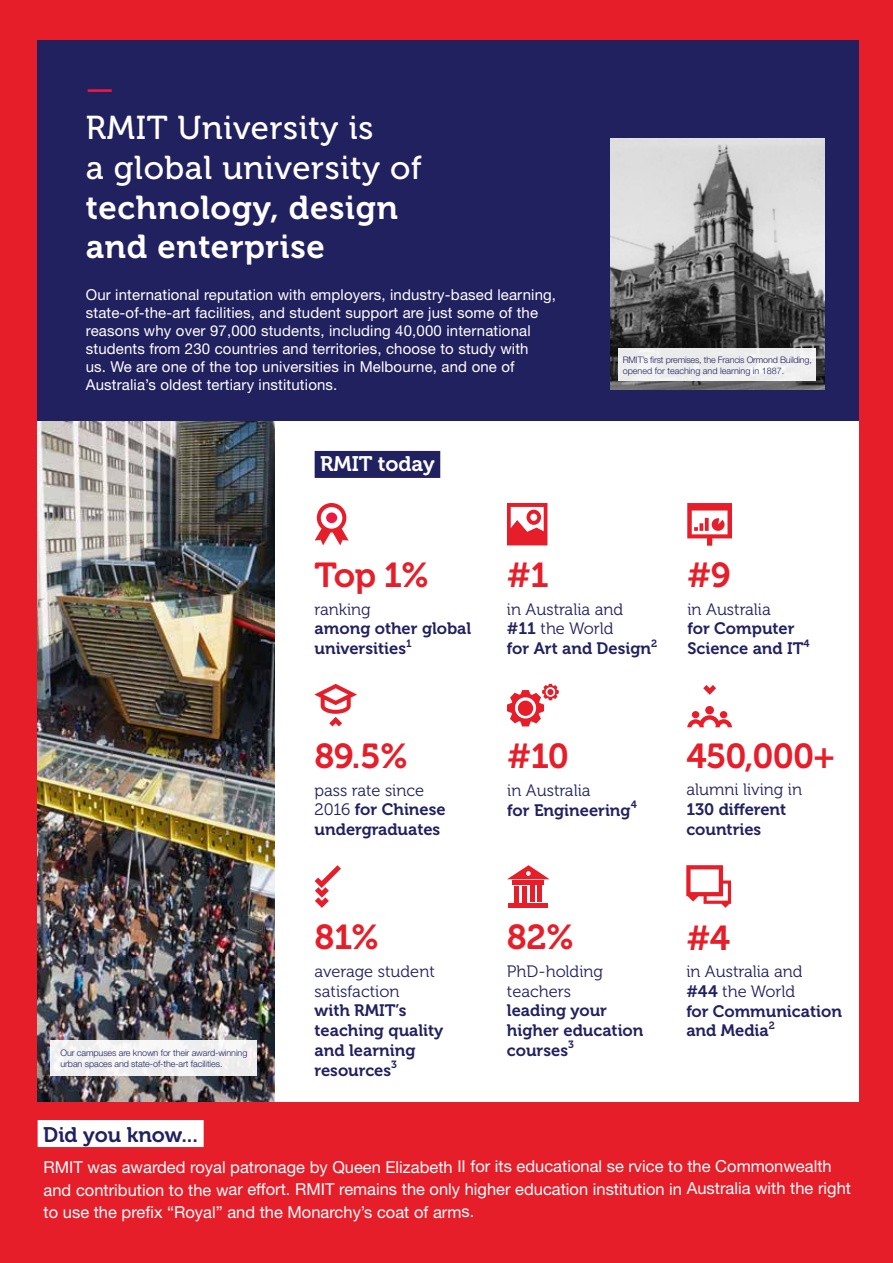
<style>
.page{position:relative;width:893px;height:1263px;background:#e61e2a}
.page>*{position:absolute;margin:0;border:0;box-sizing:border-box;transform-origin:0 0}
.t1{font:34.5px "Museo 700";letter-spacing:-.02em;color:#e61e2a}
.t2{font:33px/39.6px "Museo 500";letter-spacing:.02em;color:#fff}
.t3{font:33px/39.6px "Museo 700";letter-spacing:.02em;color:#fff}
.t4{font:33px "Museo 500";color:#ed1944}
.t5{font:21px "Museo 700";color:#222160}
.t6{font:21px "Museo 700";color:#fff}
.t7{font:16.5px/22.6px "Helvetica Neue LT Pro";letter-spacing:-.005em;color:#fff}
.t8{font:16.5px/19.8px "Museo 700";color:#222160}
.t9{font:16.5px/19.8px "Museo 300";color:#222160}
.t10{font:15px/18px "Helvetica Neue LT Pro";letter-spacing:.01em;color:#fff}
.t11{font:10.5px "Museo 700";color:#222160}
.t12{font:300 9px/10.8px "Helvetica Neue LT Pro";letter-spacing:-.01em;color:#222160}
.s1{font-family:"Museo 700"}
.s2{font-family:"Museo 300"}
</style>
<div class="page">
<div style="left:38px;top:40px;width:821px;height:1061px;background:#fff"></div>
<div style="left:38px;top:40px;width:821px;height:381px;background:#222160"></div>
<svg style="left:507px;top:503px;width:40px;height:42px"></svg>
<div style="left:315px;top:451px;width:125px;height:27px;background:#222160"></div>
<div style="left:38px;top:1120px;width:166px;height:27px;background:#fff"></div>
<img style="left:38px;top:421px;width:237px;height:680px">
<img style="left:610px;top:138px;width:214px;height:251px">
<div style="left:619px;top:349px;width:197px;height:32px;background:#ededed"></div>
<div style="left:50px;top:1040px;width:207px;height:36px;background:#f2f1f2"></div>
<svg style="left:315px;top:503px;width:34px;height:42px"></svg>
<div style="left:326px;top:512px;width:11px;height:11px;background:#ed1944;border-radius:50%"></div>
<svg style="left:687px;top:503px;width:45px;height:43px"></svg>
<svg style="left:687px;top:715px;width:45px;height:12px"></svg>
<div style="left:692px;top:711px;width:7px;height:7px;background:#e61e2a;border-radius:50%"></div>
<div style="left:720px;top:711px;width:7px;height:7px;background:#e61e2a;border-radius:50%"></div>
<div style="left:705px;top:706px;width:9px;height:8px;background:#e61e2a;border-radius:50%"></div>
<svg style="left:703px;top:685px;width:13px;height:10px"></svg>
<div style="left:513px;top:880px;width:31px;height:5px;background:#e61e2a"></div>
<div style="left:508px;top:903px;width:40px;height:5px;background:#e61e2a"></div>
<div style="left:522px;top:886px;width:5px;height:16px;background:#e61e2a"></div>
<div style="left:514px;top:886px;width:5px;height:16px;background:#e61e2a"></div>
<div style="left:530px;top:886px;width:5px;height:16px;background:#e61e2a"></div>
<div style="left:537px;top:886px;width:5px;height:16px;background:#e61e2a"></div>
<svg style="left:507px;top:865px;width:42px;height:14px"></svg>
<svg style="left:686px;top:865px;width:45px;height:43px"></svg>
<svg style="left:507px;top:684px;width:52px;height:42px"></svg>
<div style="left:547px;top:688px;width:7px;height:8px;background:#e61e2a;border-radius:50%"></div>
<div style="left:546px;top:687px;width:9px;height:10px;border:2px solid #fff;border-radius:50%"></div>
<svg style="left:314px;top:684px;width:43px;height:42px"></svg>
<svg style="left:315px;top:865px;width:26px;height:43px"></svg>
<h2 class="t4" style="left:86px;top:70px;width:30px">—</h2>
<h2 class="t2" style="left:86px;top:109px;width:338px">RMIT University is<br>a global university of</h2>
<h2 class="t3" style="left:86px;top:188px;width:314px">technology, design and enterprise</h2>
<p class="t10" style="left:86px;top:285px;width:472px">Our international reputation with employers, industry-based learning, state-of-the-art facilities, and student support are just some of the reasons why over 97,000 students, including 40,000 international students from 230 countries and territories, choose to study with<br>us. We are one of the top universities in Melbourne, and one of Australia’s oldest tertiary institutions.</p>
<h3 class="t6" style="left:320px;top:452px;width:116px">RMIT today</h3>
<h1 class="t1" style="left:315px;top:556px;width:116px">Top 1%</h1>
<h1 class="t1" style="left:507px;top:556px;width:43px">#1</h1>
<p class="t12" style="left:623px;top:354px;width:191px">RMIT’s first premises, the Francis Ormond Building, opened for teaching and learning in 1887.</p>
<h1 class="t1" style="left:687px;top:556px;width:45px">#9</h1>
<p class="t12" style="left:60px;top:1047px;width:188px">Our campuses are known for their award-winning urban spaces and state-of-the-art facilities.</p>
<p class="t9" style="left:315px;top:599px;width:58px">ranking</p>
<p class="t8" style="left:315px;top:619px;width:158px">among other global universities</p>
<p class="t11" style="left:406px;top:637px;width:7px">1</p>
<p class="t9" style="left:507px;top:599px;width:118px">in Australia and <span class="s1">#11</span> the World</p>
<p class="t8" style="left:507px;top:639px;width:146px">for Art and Design</p>
<p class="t11" style="left:651px;top:637px;width:8px">2</p>
<p class="t9" style="left:687px;top:599px;width:85px">in Australia</p>
<p class="t8" style="left:687px;top:619px;width:118px">for Computer<br>Science and IT</p>
<p class="t11" style="left:804px;top:637px;width:8px">4</p>
<h1 class="t1" style="left:315px;top:737px;width:95px">89.5%</h1>
<h1 class="t1" style="left:507px;top:737px;width:63px">#10</h1>
<h1 class="t1" style="left:686px;top:737px;width:150px">450,000+</h1>
<p class="t9" style="left:315px;top:780px;width:111px">pass rate since</p>
<p class="t8" style="left:315px;top:800px;width:132px"><span class="s2">2016</span> for Chinese undergraduates</p>
<p class="t9" style="left:507px;top:780px;width:85px">in Australia</p>
<p class="t8" style="left:507px;top:800px;width:125px">for Engineering</p>
<p class="t11" style="left:631px;top:798px;width:8px">4</p>
<p class="t9" style="left:686px;top:780px;width:117px">alumni living in</p>
<p class="t8" style="left:686px;top:800px;width:102px">130 different countries</p>
<h1 class="t1" style="left:315px;top:918px;width:66px">81%</h1>
<h1 class="t1" style="left:507px;top:918px;width:69px">82%</h1>
<h1 class="t1" style="left:686px;top:919px;width:45px">#4</h1>
<p class="t9" style="left:315px;top:961px;width:122px">average student satisfaction</p>
<p class="t8" style="left:315px;top:1001px;width:130px">with RMIT’s teaching quality and learning resources</p>
<p class="t11" style="left:391px;top:1059px;width:7px">3</p>
<p class="t9" style="left:507px;top:961px;width:98px">PhD-holding teachers</p>
<p class="t8" style="left:507px;top:1001px;width:138px">leading your higher education courses</p>
<p class="t11" style="left:568px;top:1039px;width:7px">3</p>
<p class="t9" style="left:686px;top:962px;width:118px">in Australia and <span class="s1">#44</span> the World</p>
<p class="t8" style="left:686px;top:1001px;width:157px">for Communication and Media</p>
<p class="t11" style="left:769px;top:1019px;width:8px">2</p>
<h3 class="t5" style="left:43px;top:1123px;width:156px">Did you know...</h3>
<p class="t7" style="left:44px;top:1155px;width:809px">RMIT was awarded royal patronage by Queen Elizabeth II for its educational se rvice to the Commonwealth and contribution to the war effort. RMIT remains the only higher education institution in Australia with the right to use the prefix “Royal” and the Monarchy’s coat of arms.</p>
</div>
